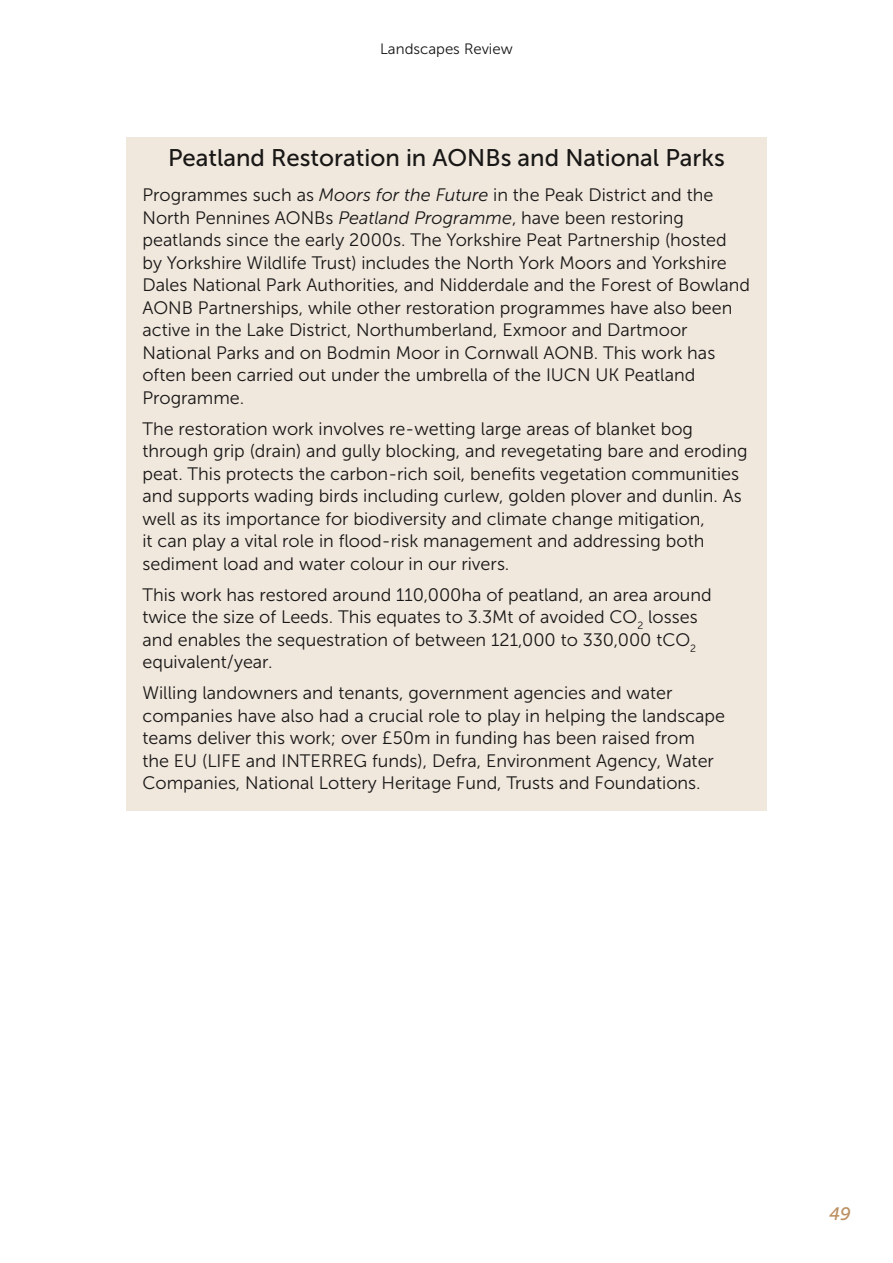
<style>
.page{position:relative;width:893px;height:1263px;background:#fff}
.page>*{position:absolute;margin:0;border:0;box-sizing:border-box;transform-origin:0 0}
.Proposals_Box_Head{font:24px "Museo Sans 500";color:#181716}
.Shaded_Box_Text{font:18px/22.5px "Museo Sans 300";color:#181716}
.t1{font:italic 18px "Museo 500";color:#bc9063}
.t2{font:15px "Museo Sans 300";color:#181716}
.s1{font-style:italic}
</style>
<div class="page">
<div style="left:126px;top:137px;width:641px;height:43px;background:#f0e7dd"></div>
<div style="left:126px;top:179px;width:641px;height:246px;background:#f0e7dd"></div>
<div style="left:126px;top:413px;width:641px;height:178px;background:#f0e7dd"></div>
<div style="left:126px;top:579px;width:641px;height:111px;background:#f0e7dd"></div>
<div style="left:126px;top:677px;width:641px;height:134px;background:#f0e7dd"></div>
<p class="t2" style="left:380px;top:41px;width:134px">Landscapes Review</p>
<p class="Proposals_Box_Head" style="left:168px;top:144px;width:558px">Peatland Restoration in AONBs and National Parks</p>
<p class="Shaded_Box_Text" style="left:142px;top:184px;width:609px">Programmes such as <span class="s1">Moors for the Future</span> in the Peak District and the North Pennines AONBs <span class="s1">Peatland Programme</span>, have been restoring peatlands since the early 2000s. The Yorkshire Peat Partnership (hosted by Yorkshire Wildlife Trust) includes the North York Moors and Yorkshire Dales National Park Authorities, and Nidderdale and the Forest of Bowland AONB Partnerships, while other restoration programmes have also been active in the Lake District, Northumberland, Exmoor and Dartmoor National Parks and on Bodmin Moor in Cornwall AONB. This work has often been carried out under the umbrella of the IUCN UK Peatland Programme.</p>
<p class="Shaded_Box_Text" style="left:142px;top:417px;width:607px">The restoration work involves re-wetting large areas of blanket bog through grip (drain) and gully blocking, and revegetating bare and eroding peat. This protects the carbon- rich soil, benefits vegetation communities and supports wading birds including curlew, golden plover and dunlin. As well as its importance for biodiversity and climate change mitigation,<br>it can play a vital role in flood- risk management and addressing both sediment load and water colour in our rivers.</p>
<p class="Shaded_Box_Text" style="left:142px;top:583px;width:571px">This work has restored around 110,000ha of peatland, an area around twice the size of Leeds. This equates to 3.3Mt of avoided CO<sub>2</sub> losses and enables the sequestration of between 121,000 to 330,000 tCO<sub>2 </sub>equivalent/year.</p>
<p class="Shaded_Box_Text" style="left:142px;top:682px;width:584px">Willing landowners and tenants, government agencies and water companies have also had a crucial role to play in helping the landscape teams deliver this work; over £50m in funding has been raised from the EU (LIFE and INTERREG funds), Defra, Environment Agency, Water Companies, National Lottery Heritage Fund, Trusts and Foundations.</p>
<p class="t1" style="left:829px;top:1204px;width:23px">49</p>
</div>
